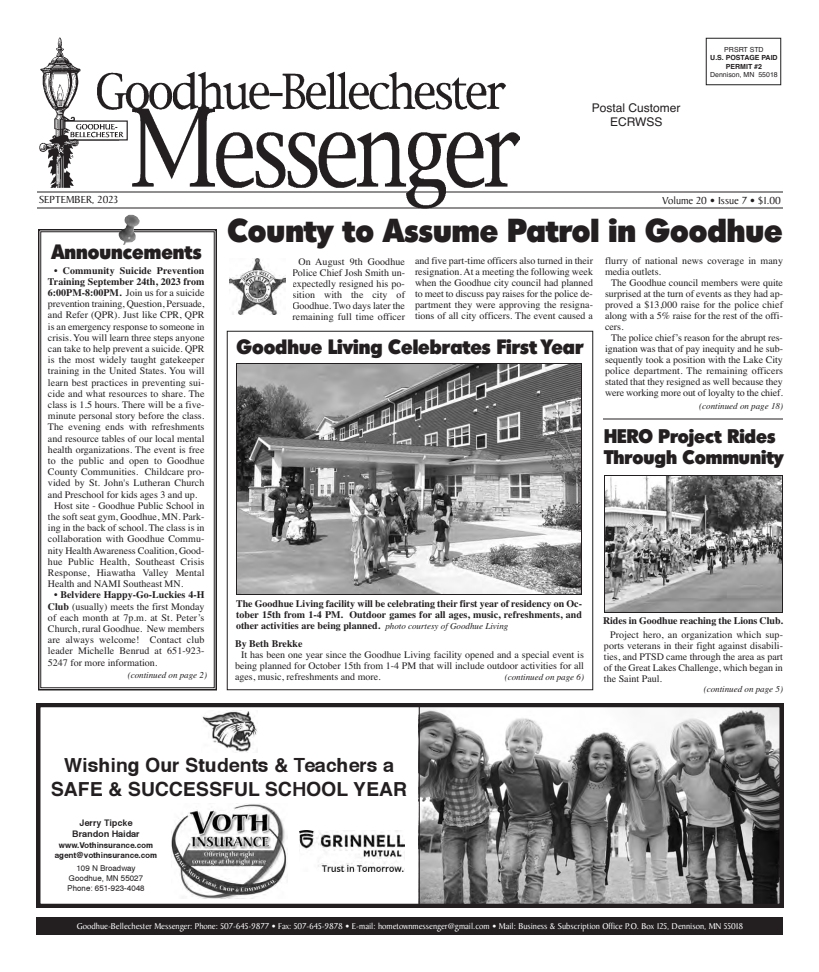
<style>
.page{position:relative;width:819px;height:972px;background:#fff}
.page>*{position:absolute;margin:0;border:0;box-sizing:border-box;transform-origin:0 0}
.t1{font:32px "Admisi Display S Si";color:#231f20}
.t2{font:20px "Admisi Display S Si";color:#231f20}
.t3{font:19.5px/24px "Helvetica Bold+T42+ACIVGD";color:#231f20;text-align:center}
.t4{font:19px/21px "Admisi Display S Si";color:#231f20}
.t5{font:12px/14.4px "Helvetica";color:#231f20;text-align:center}
.t6{font:11px "Baker Signet";color:#231f20}
.t7{font:10px/11px "Times";color:#231f20;text-align:justify}
.t8{font:700 10px/11px "Times";color:#231f20;text-align:justify}
.t9{font:9px "Baker Signet";color:#fff}
.t10{font:italic 9px "Times";color:#231f20}
.t11{font:9px/11px "Helvetica Bold+T42+ACIVGD";color:#231f20;text-align:center}
.t12{font:8px/10px "Helvetica+T42+ZVEOGK";color:#231f20;text-align:center}
.t13{font:8px/10.2px "Helvetica Bold+T42+ACIVGD";color:#231f20;text-align:center}
.t14{font:7px "Helvetica";color:#231f20}
.t15{font:700 7px/8.4px "Helvetica";color:#231f20;text-align:center}
.s1{font-weight:700}
.s2{font-weight:400;font-style:italic;font-size:9px}
</style>
<div class="page">
<div style="left:36px;top:917px;width:747px;height:18px;background:#231f20"></div>
<div style="left:38px;top:229px;width:179px;height:461px;border:2px solid #231f20"></div>
<div style="left:40px;top:232px;width:174px;height:456px;border:1px solid #231f20"></div>
<img style="left:37px;top:37px;width:483px;height:171px">
<hr style="left:37px;top:208px;width:746px;height:1px;background:#231f20">
<div style="left:706px;top:38px;width:75px;height:47px;border:1px solid #231f20"></div>
<div style="left:68px;top:192px;width:36px;height:13px;background:#fff"></div>
<hr style="left:37px;top:192px;width:746px;height:1px;background:#231f20">
<img style="left:119px;top:215px;width:21px;height:29px">
<svg style="left:36px;top:703px;width:747px;height:205px"></svg>
<img style="left:171px;top:803px;width:117px;height:95px">
<hr style="left:419px;top:706px;width:1px;height:201px;background:#231f20">
<img style="left:202px;top:710px;width:55px;height:43px">
<img style="left:300px;top:831px;width:104px;height:40px">
<div style="left:227px;top:331px;width:366px;height:359px;border:1px solid #231f20"></div>
<hr style="left:603px;top:419px;width:180px;height:1px;background:#231f20">
<img style="left:606px;top:477px;width:175px;height:134px">
<div style="left:604px;top:475px;width:179px;height:138px;border:1px solid #231f20"></div>
<img style="left:238px;top:365px;width:342px;height:228px">
<div style="left:236px;top:363px;width:346px;height:232px;border:1px solid #231f20"></div>
<img style="left:230px;top:258px;width:56px;height:56px">
<p class="t5" style="left:592px;top:100px;width:90px">Postal Customer<br>ECRWSS</p>
<p class="t14" style="left:724px;top:45px;width:41px">PRSRT STD</p>
<p class="t15" style="left:710px;top:54px;width:69px">U.S. POSTAGE PAID<br>PERMIT #2</p>
<p class="t14" style="left:710px;top:70px;width:69px">Dennison, MN 55018</p>
<p class="t6" style="left:39px;top:196px;width:81px">SEPTEMBER, 2023</p>
<p class="t6" style="left:663px;top:196px;width:120px">Volume 20 • Issue 7 • $1.00</p>
<h2 class="t2" style="left:51px;top:245px;width:152px">Announcements</h2>
<h1 class="t1" style="left:227px;top:219px;width:557px">County to Assume Patrol in Goodhue</h1>
<p class="t7" style="left:415px;top:255px;width:180px">and five part-time officers also turned in their resignation. At a meeting the following week when the Goodhue city council had planned to meet to discuss pay raises for the police de&shy;partment they were approving the resigna&shy;tions of all city officers. The event caused a</p>
<p class="t7" style="left:605px;top:255px;width:180px">flurry of national news coverage in many media outlets.</p>
<p class="t7" style="left:292px;top:256px;width:114px;text-indent:6px">On August 9th Goodhue Police Chief Josh Smith un&shy;expectedly resigned his po&shy;sition with the city of Goodhue. Two days later the remaining full time officer</p>
<p class="t8" style="left:54px;top:265px;width:152px">• Community Suicide Prevention</p>
<p class="t8" style="left:48px;top:276px;width:158px">Training September 24th, 2023 from</p>
<p class="t7" style="left:48px;top:287px;width:158px"><span class="s1">6:00PM-8:00PM.</span> Join us for a suicide</p>
<p class="t7" style="left:48px;top:298px;width:158px">prevention training, Question, Persuade,</p>
<p class="t7" style="left:48px;top:309px;width:158px">and Refer (QPR). Just like CPR, QPR</p>
<p class="t7" style="left:48px;top:321px;width:158px">is an emergency response to someone in</p>
<p class="t7" style="left:48px;top:332px;width:158px">crisis. You will learn three steps anyone</p>
<p class="t7" style="left:48px;top:343px;width:158px">can take to help prevent a suicide. QPR</p>
<p class="t7" style="left:48px;top:354px;width:158px">is the most widely taught gatekeeper</p>
<p class="t7" style="left:48px;top:365px;width:158px">training in the United States. You will</p>
<p class="t7" style="left:48px;top:377px;width:158px">learn best practices in preventing sui-</p>
<p class="t7" style="left:48px;top:388px;width:158px">cide and what resources to share. The</p>
<p class="t7" style="left:48px;top:399px;width:158px">class is 1.5 hours. There will be a five-</p>
<p class="t7" style="left:48px;top:410px;width:158px">minute personal story before the class.</p>
<p class="t7" style="left:48px;top:421px;width:158px">The evening ends with refreshments</p>
<p class="t7" style="left:48px;top:433px;width:158px">and resource tables of our local mental</p>
<p class="t7" style="left:48px;top:444px;width:158px">health organizations. The event is free</p>
<p class="t7" style="left:48px;top:455px;width:158px">to the public and open to Goodhue</p>
<p class="t7" style="left:48px;top:466px;width:158px">County Communities. Childcare pro-</p>
<p class="t7" style="left:48px;top:477px;width:158px">vided by St. John's Lutheran Church</p>
<p class="t7" style="left:48px;top:489px;width:151px">and Preschool for kids ages 3 and up.</p>
<p class="t7" style="left:54px;top:500px;width:152px">Host site - Goodhue Public School in</p>
<p class="t7" style="left:48px;top:511px;width:158px">the soft seat gym, Goodhue, MN. Park-</p>
<p class="t7" style="left:48px;top:522px;width:158px">ing in the back of school. The class is in</p>
<p class="t7" style="left:48px;top:533px;width:158px">collaboration with Goodhue Commu-</p>
<p class="t7" style="left:48px;top:545px;width:158px">nity Health Awareness Coalition, Good-</p>
<p class="t7" style="left:48px;top:556px;width:158px">hue Public Health, Southeast Crisis</p>
<p class="t7" style="left:48px;top:567px;width:158px">Response, Hiawatha Valley Mental</p>
<p class="t7" style="left:48px;top:578px;width:137px">Health and NAMI Southeast MN.</p>
<p class="t7" style="left:48px;top:589px;width:158px;text-indent:6px"><span class="s1">• Belvidere Happy-Go-Luckies 4-H Club</span> (usually) meets the first Monday of each month at 7p.m. at St. Peter’s Church, rural Goodhue. New members are always welcome! Contact club leader Michelle Benrud at 651-923- 5247 for more information.</p>
<p class="t7" style="left:605px;top:277px;width:180px;text-indent:6px">The Goodhue council members were quite surprised at the turn of events as they had ap&shy;proved a $13,000 raise for the police chief along with a 5% raise for the rest of the offi&shy;cers.</p>
<p class="t7" style="left:605px;top:332px;width:180px;text-indent:6px">The police chief’s reason for the abrupt res&shy;ignation was that of pay inequity and he sub&shy;sequently took a position with the Lake City police department. The remaining officers stated that they resigned as well because they were working more out of loyalty to the chief.</p>
<h2 class="t2" style="left:236px;top:339px;width:349px">Goodhue Living Celebrates First Year</h2>
<p class="t10" style="left:699px;top:400px;width:85px">(continued on page 18)</p>
<h3 class="t4" style="left:604px;top:428px;width:181px">HERO Project Rides<br>Through Community</h3>
<p class="t8" style="left:236px;top:598px;width:348px">The Goodhue Living facility will be celebrating their first year of residency on Oc&shy;tober 15th from 1-4 PM. Outdoor games for all ages, music, refreshments, and other activities are being planned. <span class="s2">photo courtesy of Goodhue Living</span></p>
<p class="t8" style="left:603px;top:615px;width:182px">Rides in Goodhue reaching the Lions Club.</p>
<p class="t7" style="left:604px;top:629px;width:181px;text-indent:6px">Project hero, an organization which sup&shy;ports veterans in their fight against disabili&shy;ties, and PTSD came through the area as part of the Great Lakes Challenge, which began in the Saint Paul.</p>
<p class="t8" style="left:235px;top:638px;width:69px">By Beth Brekke</p>
<p class="t7" style="left:235px;top:649px;width:351px;text-indent:6px">It has been one year since the Goodhue Living facility opened and a special event is being planned for October 15th from 1-4 PM that will include outdoor activities for all ages, music, refreshments and more.</p>
<p class="t10" style="left:128px;top:669px;width:81px">(continued on page 2)</p>
<p class="t10" style="left:505px;top:671px;width:81px">(continued on page 6)</p>
<h3 class="t3" style="left:51px;top:754px;width:358px">Wishing Our Students &amp; Teachers a<br>SAFE &amp; SUCCESSFUL SCHOOL YEAR</h3>
<p class="t11" style="left:72px;top:818px;width:69px">Jerry Tipcke<br>Brandon Haidar</p>
<p class="t13" style="left:55px;top:840px;width:104px">www.Vothinsurance.com agent@vothinsurance.com</p>
<p class="t12" style="left:67px;top:864px;width:79px">109 N Broadway<br>Goodhue, MN 55027<br>Phone: 651-923-4048</p>
<p class="t10" style="left:704px;top:683px;width:81px">(continued on page 5)</p>
<p class="t9" style="left:77px;top:922px;width:668px">Goodhue-Bellechester Messenger: Phone: 507-645-9877 • Fax: 507-645-9878 • E-mail: hometownmessenger@gmail.com • Mail: Business &amp; Subscription Office P.O. Box 125, Dennison, MN 55018</p>
</div>
